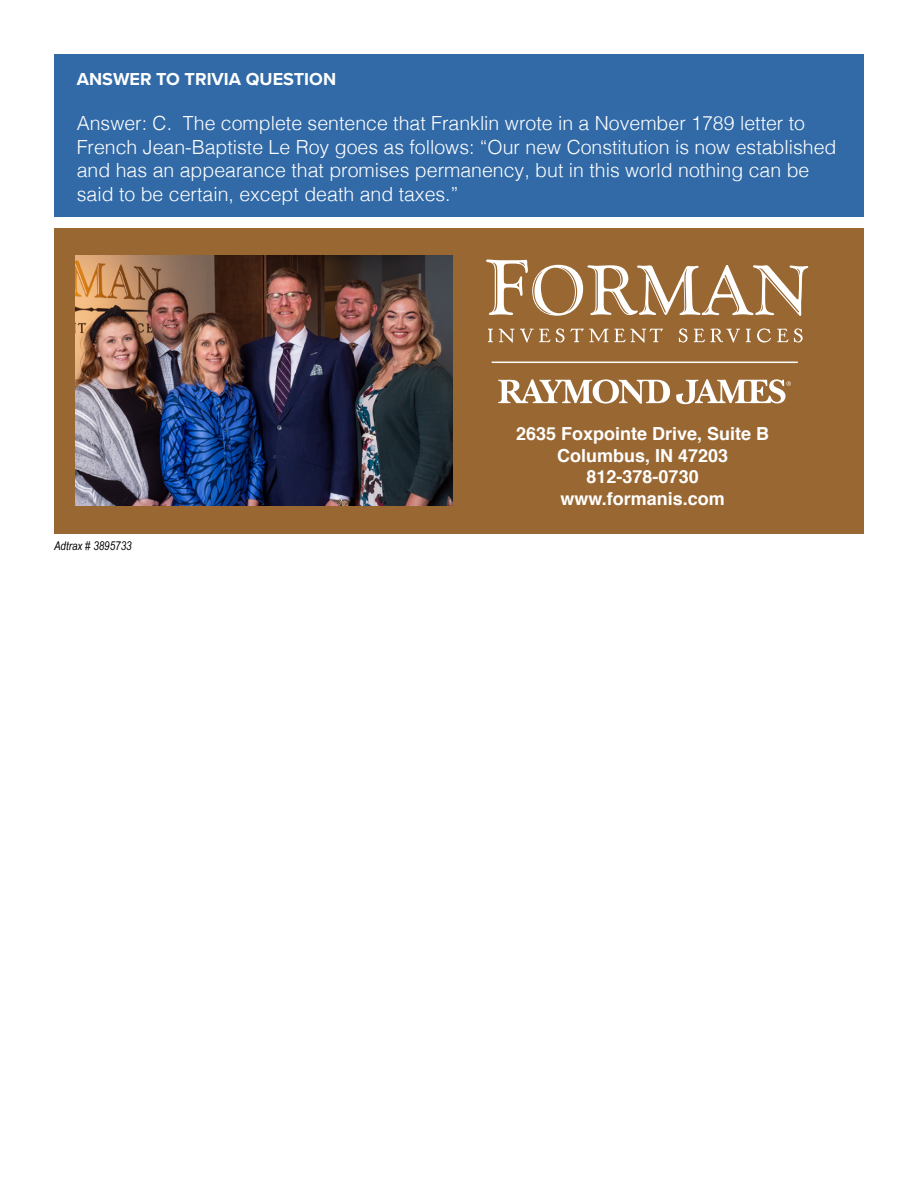
<style>
.page{position:relative;width:918px;height:1188px;background:#fff}
.page>*{position:absolute;margin:0;border:0;box-sizing:border-box;transform-origin:0 0}
.t1{font:300 19.5px/23.4px "Helvetica";color:#fff}
.t2{font:700 18px/21.6px "Helvetica";color:#fff;text-align:center}
.t3{font:700 18px "Proxima Nova";color:#fff}
.t4{font:italic 12px "Arial Narrow";color:#000}
</style>
<div class="page">
<div style="left:54px;top:228px;width:810px;height:306px;background:#996732"></div>
<img style="left:76px;top:256px;width:376px;height:250px">
<svg style="left:498px;top:379px;width:172px;height:25px"></svg>
<svg style="left:676px;top:379px;width:115px;height:25px"></svg>
<svg style="left:486px;top:260px;width:322px;height:56px"></svg>
<svg style="left:488px;top:329px;width:5px;height:13px"></svg>
<svg style="left:499px;top:329px;width:15px;height:14px"></svg>
<svg style="left:520px;top:328px;width:143px;height:15px"></svg>
<svg style="left:679px;top:328px;width:9px;height:14px"></svg>
<svg style="left:694px;top:329px;width:11px;height:13px"></svg>
<svg style="left:711px;top:329px;width:29px;height:13px"></svg>
<svg style="left:746px;top:329px;width:5px;height:13px"></svg>
<svg style="left:757px;top:328px;width:14px;height:14px"></svg>
<svg style="left:777px;top:328px;width:26px;height:14px"></svg>
<hr style="left:492px;top:362px;width:306px;height:1px;background:#fff">
<div style="left:54px;top:54px;width:810px;height:163px;background:#316aa7"></div>
<p class="t3" style="left:77px;top:66px;width:261px">ANSWER TO TRIVIA QUESTION</p>
<p class="t1" style="left:77px;top:110px;width:761px">Answer: C. The complete sentence that Franklin wrote in a November 1789 letter to French Jean-Baptiste Le Roy goes as follows: “Our new Constitution is now established and has an appearance that promises permanency, but in this world nothing can be said to be certain, except death and taxes.”</p>
<p class="t4" style="left:54px;top:537px;width:79px">Adtrax # 3895733</p>
<p class="t2" style="left:516px;top:423px;width:255px">2635 Foxpointe Drive, Suite B<br>Columbus, IN 47203<br>812-378-0730 www.formanis.com</p>
</div>
